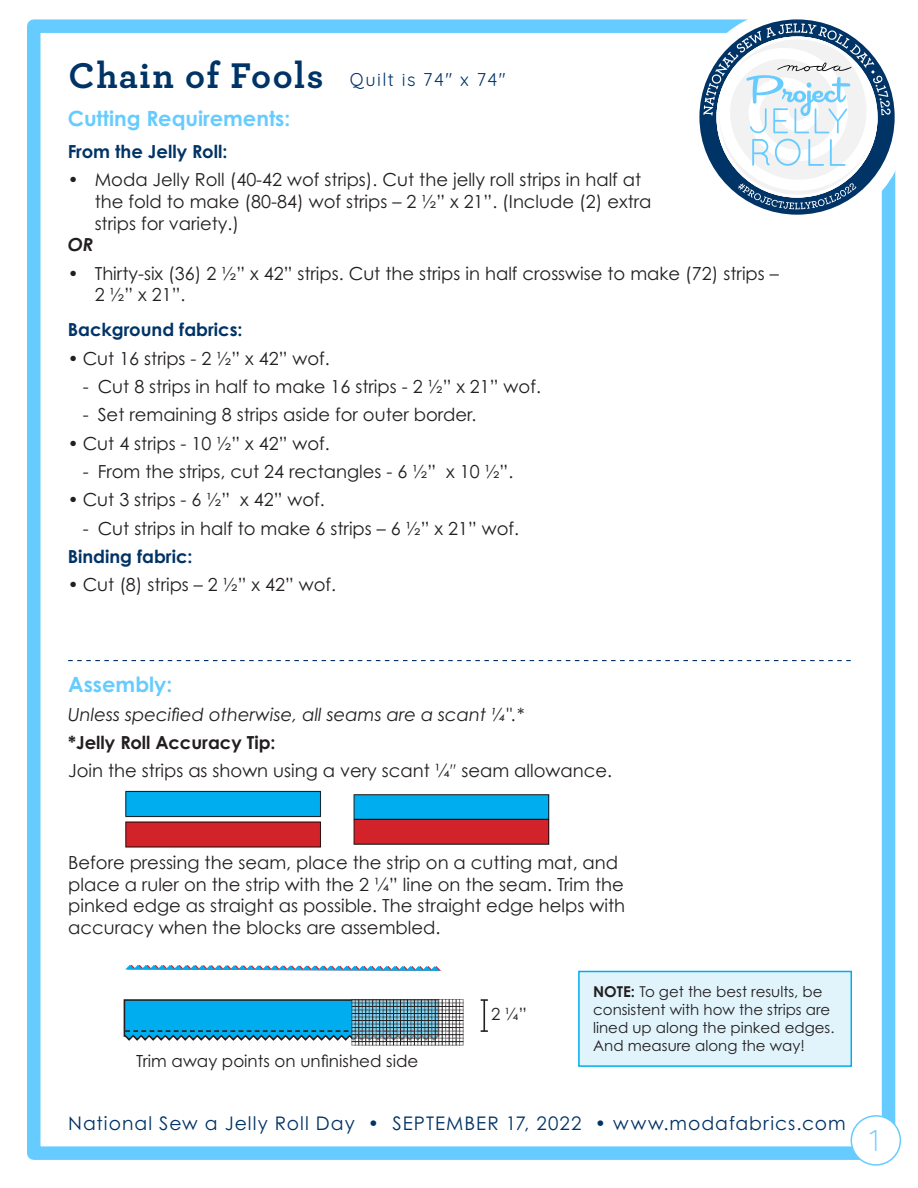
<style>
.page{position:relative;width:918px;height:1188px;background:#fff}
.page>*{position:absolute;margin:0;border:0;box-sizing:border-box;transform-origin:0 0}
.t1{font:700 37.5px "Archer";letter-spacing:.04em;color:#036}
.t2{font:300 30px "Quicksand";color:#6cf}
.Subhead_1{font:700 21px "Century Gothic Pro";color:#6cf}
.t3{font:18.75px "Century Gothic Pro";letter-spacing:.055em;color:#036}
.t4{font:18px/21.6px "Century Gothic Pro";color:#231f20}
.body_12_14_4{font:18px/21.6px "Century Gothic";color:#231f20}
.Subhead_2_12pt{font:700 18px "Century Gothic Pro";color:#036}
.body_12_14_4-2{font:italic 18px "Century Gothic Pro";color:#231f20}
.body_12_14_4-3{font:700 18px "Century Gothic Pro";color:#231f20}
.t5{font:18px "Quicksand";letter-spacing:.08em;color:#036}
.body_12_14_4-4{font:italic 700 18px "Century Gothic Pro";color:#231f20}
.t6{font:16.8px "Century Gothic Pro";color:#231f20}
.body_12_14_4-5{font:15px/18px "Century Gothic Pro";color:#231f20}
.s1{font-family:"Quicksand";font-weight:300}
.s2{font-weight:700}
</style>
<div class="page">
<div style="left:27px;top:19px;width:868px;height:1141px;border:14px solid #6cf"></div>
<svg style="left:686px;top:19px;width:210px;height:211px"></svg>
<div style="left:851px;top:1116px;width:49px;height:49px;background:#fff;border-radius:50%"></div>
<div style="left:851px;top:1115px;width:50px;height:51px;border:2px solid #6cf;border-radius:50%"></div>
<svg style="left:703px;top:23px;width:188px;height:186px"></svg>
<svg style="left:125px;top:965px;width:316px;height:6px"></svg>
<img style="left:125px;top:790px;width:425px;height:58px">
<hr style="left:483px;top:1000px;width:2px;height:31px;background:#231f20">
<svg style="left:481px;top:999px;width:7px;height:2px"></svg>
<svg style="left:481px;top:1030px;width:7px;height:2px"></svg>
<svg style="left:123px;top:999px;width:340px;height:46px;background:#40a2c7"></svg>
<hr style="left:359px;top:999px;width:1px;height:46px;background:#231f20">
<hr style="left:421px;top:999px;width:1px;height:46px;background:#231f20">
<hr style="left:386px;top:999px;width:1px;height:46px;background:#231f20">
<hr style="left:449px;top:999px;width:1px;height:46px;background:#231f20">
<hr style="left:414px;top:999px;width:1px;height:46px;background:#231f20">
<svg style="left:68px;top:660px;width:783px;height:1px"></svg>
<div style="left:579px;top:971px;width:272px;height:95px;background:#e1f4fc"></div>
<div style="left:578px;top:971px;width:274px;height:96px;border:2px solid #00aeef"></div>
<p class="t1" style="left:69px;top:46px;width:257px">Chain of Fools</p>
<p class="t5" style="left:350px;top:65px;width:157px">Quilt is 74" x 74"</p>
<p class="Subhead_1" style="left:68px;top:105px;width:224px">Cutting Requirements:</p>
<p class="Subhead_2_12pt" style="left:68px;top:140px;width:161px">From the Jelly Roll:</p>
<p class="t4" style="left:95px;top:169px;width:558px;text-indent:-27px">• Moda Jelly Roll (40-42 wof strips). Cut the jelly roll strips in half at the fold to make (80-84) wof strips – 2 ½” x 21”. (Include (2) extra strips for variety.)</p>
<p class="body_12_14_4-4" style="left:68px;top:233px;width:27px">OR</p>
<p class="t4" style="left:95px;top:262px;width:686px;text-indent:-27px">• Thirty-six (36) 2 ½” x 42” strips. Cut the strips in half crosswise to make (72) strips –<br>2 ½” x 21”.</p>
<p class="Subhead_2_12pt" style="left:68px;top:318px;width:176px">Background fabrics:</p>
<p class="t4" style="left:68px;top:347px;width:264px">• Cut 16 strips - 2 ½” x 42” wof.</p>
<p class="t4" style="left:83px;top:375px;width:460px">- Cut 8 strips in half to make 16 strips - 2 ½” x 21” wof.</p>
<p class="t4" style="left:83px;top:404px;width:395px">- Set remaining 8 strips aside for outer border.</p>
<p class="t4" style="left:68px;top:432px;width:264px">• Cut 4 strips - 10 ½” x 42” wof.</p>
<p class="t4" style="left:83px;top:460px;width:432px">- From the strips, cut 24 rectangles - 6 ½” x 10 ½”.</p>
<p class="t4" style="left:68px;top:489px;width:259px">• Cut 3 strips - 6 ½” x 42” wof.</p>
<p class="t4" style="left:83px;top:517px;width:438px">- Cut strips in half to make 6 strips – 6 ½” x 21” wof.</p>
<p class="Subhead_2_12pt" style="left:68px;top:545px;width:126px">Binding fabric:</p>
<p class="t4" style="left:68px;top:574px;width:270px">• Cut (8) strips – 2 ½” x 42” wof.</p>
<p class="Subhead_1" style="left:68px;top:672px;width:106px">Assembly:</p>
<p class="body_12_14_4-2" style="left:68px;top:703px;width:458px">Unless specified otherwise, all seams are a scant ¼".*</p>
<p class="body_12_14_4-3" style="left:68px;top:731px;width:209px">*Jelly Roll Accuracy Tip:</p>
<p class="body_12_14_4" style="left:68px;top:760px;width:545px">Join the strips as shown using a very scant ¼<span class="s1">"</span> seam allowance.</p>
<p class="body_12_14_4" style="left:68px;top:852px;width:558px">Before pressing the seam, place the strip on a cutting mat, and place a ruler on the strip with the 2 ¼” line on the seam. Trim the pinked edge as straight as possible. The straight edge helps with accuracy when the blocks are assembled.</p>
<p class="t6" style="left:136px;top:1051px;width:284px">Trim away points on unfinished side</p>
<p class="t6" style="left:491px;top:1004px;width:37px">2 1/4 ”</p>
<p class="body_12_14_4-5" style="left:593px;top:982px;width:243px"><span class="s2">NOTE:</span> To get the best results, be consistent with how the strips are lined up along the pinked edges.<br>And measure along the way!</p>
<p class="t3" style="left:68px;top:1112px;width:779px">National Sew a Jelly Roll Day • SEPTEMBER 17, 2022 • www.modafabrics.com</p>
<p class="t2" style="left:870px;top:1117px;width:11px">1</p>
</div>
